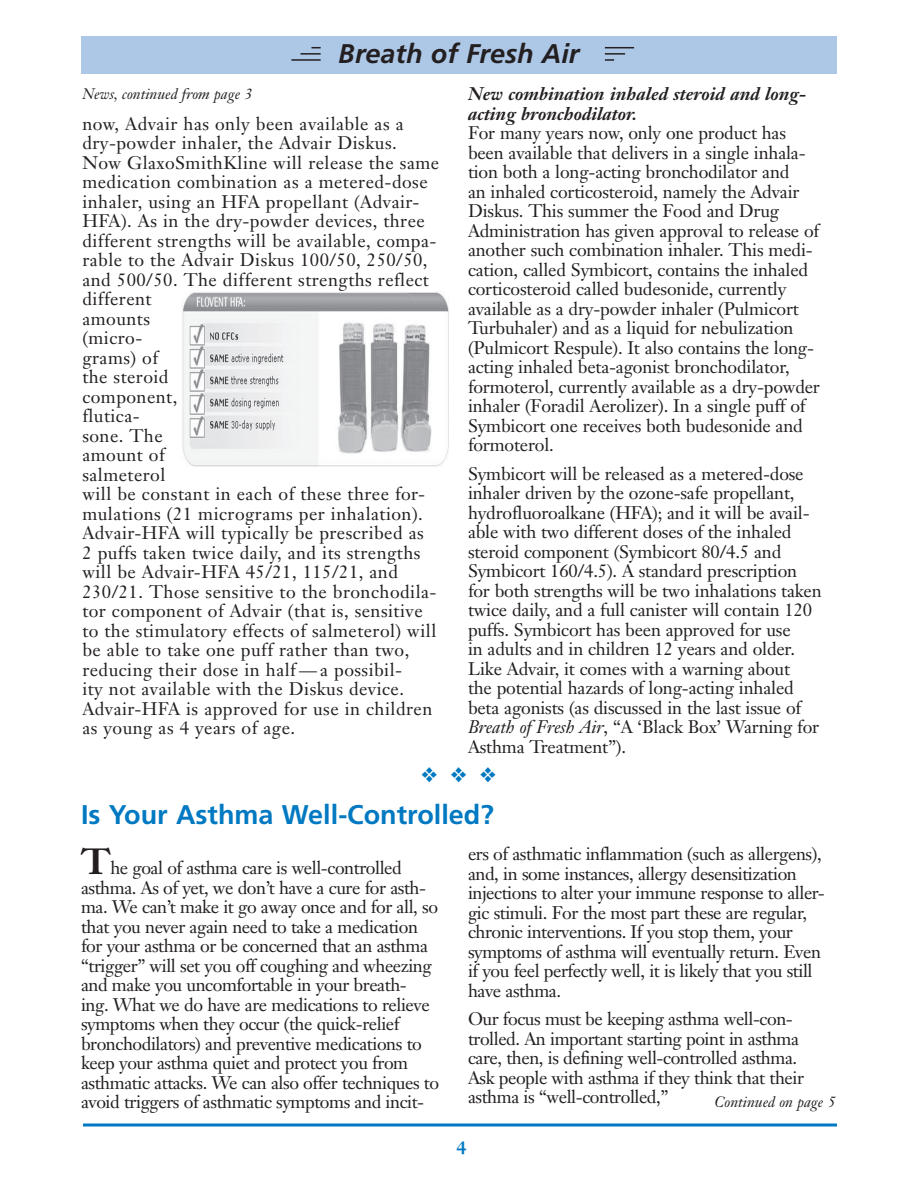
<style>
.page{position:relative;width:918px;height:1188px;background:#fff}
.page>*{position:absolute;margin:0;border:0;box-sizing:border-box;transform-origin:0 0}
.t1{font:700 27px "Frutiger";color:#0079c2}
.t2{font:italic 700 27px "Frutiger";color:#231f20}
.t3{font:21px "Zapf Dingbats";color:#0079c2}
.t4{font:18px/19.5px "Janson Text";letter-spacing:-.01em;color:#231f20}
.t5{font:18px/19.5px "Janson Text";letter-spacing:.025em;color:#231f20}
.t6{font:italic 700 18px/19.5px "Janson Text";color:#231f20}
.t7{font:italic 15px "Janson Text";color:#231f20}
.s1{font-style:italic}
.s2{font-weight:700;font-size:36px}
</style>
<div class="page">
<hr style="left:83px;top:1124px;width:754px;height:2px;background:#0079c2">
<div style="left:81px;top:36px;width:756px;height:38px;background:#adc7e7"></div>
<hr style="left:291px;top:59px;width:30px;height:2px;background:#231f20">
<hr style="left:300px;top:53px;width:21px;height:2px;background:#231f20">
<svg style="left:605px;top:47px;width:29px;height:1px"></svg>
<hr style="left:605px;top:53px;width:20px;height:2px;background:#231f20">
<svg style="left:605px;top:59px;width:9px;height:2px"></svg>
<img style="left:182px;top:292px;width:267px;height:175px">
<h1 class="t2" style="left:339px;top:38px;width:242px">Breath of Fresh Air</h1>
<p class="t7" style="left:82px;top:84px;width:171px">News, continued from page 3</p>
<p class="t5" style="left:82px;top:114px;width:358px">now, Advair has only been available as a dry-powder inhaler, the Advair Diskus.<br>Now GlaxoSmithKline will release the same medication combination as a metered-dose inhaler, using an HFA propellant (Advair-<br>HFA). As in the dry-powder devices, three different strengths will be available, compa&shy;rable to the Advair Diskus 100/50, 250/50, and 500/50. The different strengths reflect different<br>amounts<br>(micro-<br>grams) of<br>the steroid<br>component,<br>flutica-<br>sone. The<br>amount of<br>salmeterol<br>will be constant in each of these three for&shy;mulations (21 micrograms per inhalation).<br>Advair-HFA will typically be prescribed as<br>2 puffs taken twice daily, and its strengths will be Advair-HFA 45/21, 115/21, and<br>230/21. Those sensitive to the bronchodila&shy;tor component of Advair (that is, sensitive to the stimulatory effects of salmeterol) will be able to take one puff rather than two, reducing their dose in half — a possibil-<br>ity not available with the Diskus device.<br>Advair-HFA is approved for use in children as young as 4 years of age.</p>
<p class="t6" style="left:468px;top:84px;width:340px">New combination inhaled steroid and long&shy;acting bronchodilator.</p>
<p class="t4" style="left:468px;top:123px;width:353px">For many years now, only one product has been available that delivers in a single inhala&shy;tion both a long-acting bronchodilator and<br>an inhaled corticosteroid, namely the Advair Diskus. This summer the Food and Drug Administration has given approval to release of another such combination inhaler. This medi&shy;cation, called Symbicort, contains the inhaled corticosteroid called budesonide, currently available as a dry-powder inhaler (Pulmicort Turbuhaler) and as a liquid for nebulization (Pulmicort Respule). It also contains the long&shy;acting inhaled beta-agonist bronchodilator, formoterol, currently available as a dry-powder inhaler (Foradil Aerolizer). In a single puff of Symbicort one receives both budesonide and formoterol.</p>
<p class="t4" style="left:468px;top:464px;width:355px">Symbicort will be released as a metered-dose inhaler driven by the ozone-safe propellant, hydrofluoroalkane (HFA); and it will be avail&shy;able with two different doses of the inhaled steroid component (Symbicort 80/4.5 and Symbicort 160/4.5). A standard prescription for both strengths will be two inhalations taken twice daily, and a full canister will contain 120 puffs. Symbicort has been approved for use<br>in adults and in children 12 years and older.<br>Like Advair, it comes with a warning about<br>the potential hazards of long-acting inhaled beta agonists (as discussed in the last issue of <span class="s1">Breath of Fresh Air</span>, “A ‘Black Box’ Warning for Asthma Treatment”).</p>
<p class="t3" style="left:421px;top:765px;width:77px">❖ ❖ ❖</p>
<h1 class="t1" style="left:81px;top:799px;width:414px">Is Your Asthma Well-Controlled?</h1>
<p class="t4" style="left:81px;top:858px;width:360px"><span class="s2">T</span>he goal of asthma care is well-controlled asthma. As of yet, we don’t have a cure for asth&shy;ma. We can’t make it go away once and for all, so that you never again need to take a medication for your asthma or be concerned that an asthma “trigger” will set you off coughing and wheezing and make you uncomfortable in your breath-<br>ing. What we do have are medications to relieve symptoms when they occur (the quick-relief bronchodilators) and preventive medications to keep your asthma quiet and protect you from asthmatic attacks. We can also offer techniques to avoid triggers of asthmatic symptoms and incit-</p>
<p class="t4" style="left:468px;top:844px;width:358px">ers of asthmatic inflammation (such as allergens), and, in some instances, allergy desensitization injections to alter your immune response to aller&shy;gic stimuli. For the most part these are regular, chronic interventions. If you stop them, your symptoms of asthma will eventually return. Even if you feel perfectly well, it is likely that you still have asthma.</p>
<p class="t4" style="left:468px;top:1009px;width:338px">Our focus must be keeping asthma well-con&shy;trolled. An important starting point in asthma care, then, is defining well-controlled asthma.<br>Ask people with asthma if they think that their asthma is “well-controlled,”</p>
<p class="t7" style="left:715px;top:1093px;width:122px">Continued on page 5</p>
</div>
